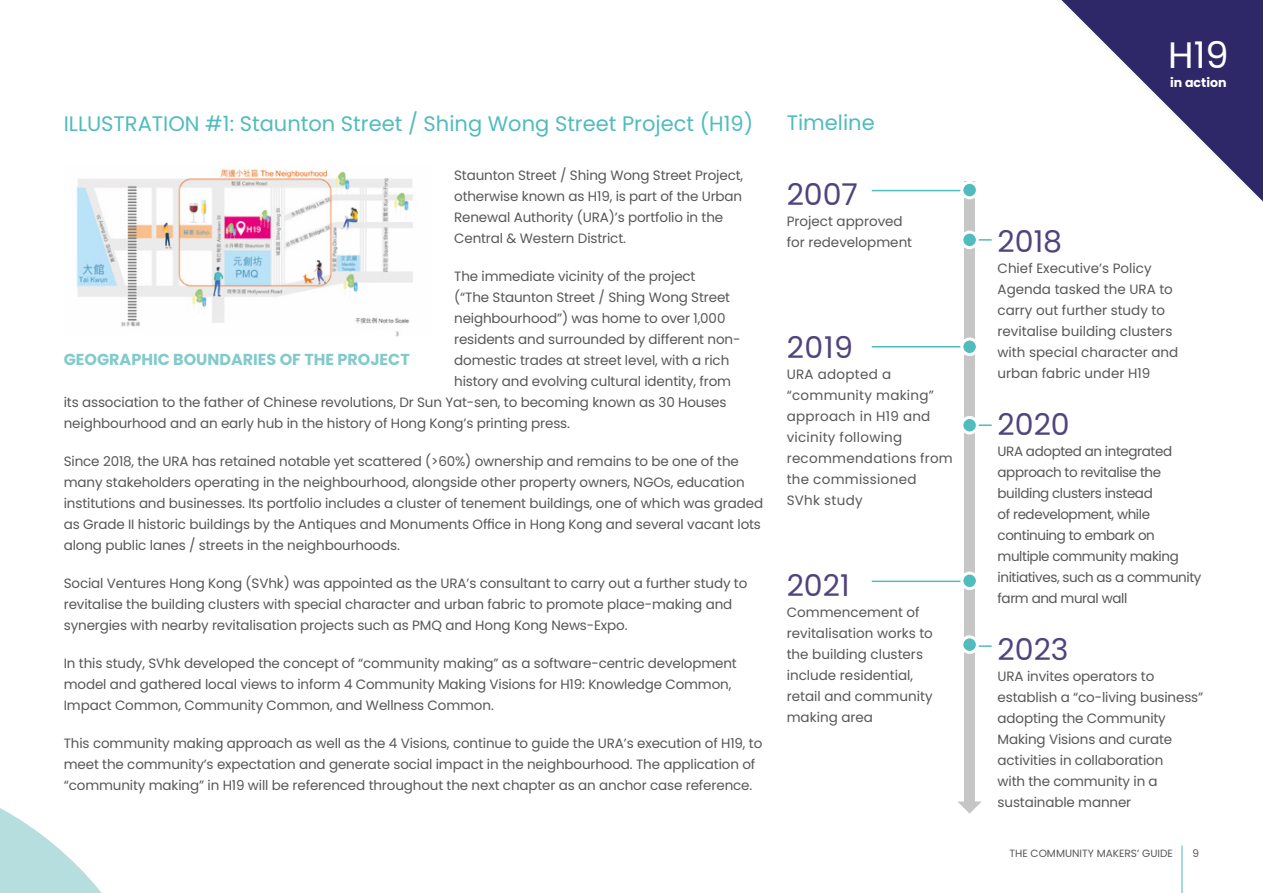
<style>
.page{position:relative;width:1263px;height:893px;background:#fff}
.page>*{position:absolute;margin:0;border:0;box-sizing:border-box;transform-origin:0 0}
.t1{font:36.75px "Poppins";color:#fff}
.t2{font:30px "Poppins";color:#51437d}
.t3{font:21px "Poppins";color:#50bcbd}
.t4{font:700 15.9px "Poppins";color:#82cacb}
.t5{font:13.5px/21px "Poppins";letter-spacing:-.01em;color:#575756}
.t6{font:13.5px/21px "Poppins";letter-spacing:-.03em;color:#575756}
.t7{font:13.5px/21px "Poppins";letter-spacing:.02em;color:#575756}
.t8{font:700 12.6px "Poppins";color:#fff}
.t9{font:10.5px "Poppins";color:#575756}
</style>
<div class="page">
<hr style="left:1181px;top:845px;width:1px;height:48px;background:#50bcbd">
<svg style="left:958px;top:801px;width:24px;height:13px"></svg>
<div style="left:964px;top:181px;width:10px;height:625px;background:#c6c6c6"></div>
<hr style="left:872px;top:190px;width:95px;height:1px;background:#50bcbd">
<hr style="left:968px;top:239px;width:24px;height:2px;background:#50bcbd">
<hr style="left:968px;top:424px;width:24px;height:2px;background:#50bcbd">
<hr style="left:968px;top:645px;width:24px;height:2px;background:#50bcbd">
<hr style="left:872px;top:346px;width:95px;height:1px;background:#50bcbd">
<hr style="left:872px;top:581px;width:95px;height:1px;background:#50bcbd">
<div style="left:962px;top:182px;width:15px;height:16px;background:#50bcbd;border-radius:50%"></div>
<div style="left:960px;top:181px;width:19px;height:18px;border:3px solid #fff;border-radius:50%"></div>
<svg style="left:962px;top:339px;width:15px;height:15px"></svg>
<div style="left:960px;top:337px;width:19px;height:19px;border:3px solid #fff;border-radius:50%"></div>
<div style="left:962px;top:232px;width:15px;height:16px;background:#50bcbd;border-radius:50%"></div>
<div style="left:960px;top:231px;width:19px;height:18px;border:3px solid #fff;border-radius:50%"></div>
<div style="left:962px;top:417px;width:15px;height:16px;background:#50bcbd;border-radius:50%"></div>
<div style="left:960px;top:416px;width:19px;height:18px;border:3px solid #fff;border-radius:50%"></div>
<div style="left:962px;top:637px;width:15px;height:15px;background:#50bcbd;border-radius:50%"></div>
<div style="left:960px;top:635px;width:19px;height:19px;border:3px solid #fff;border-radius:50%"></div>
<div style="left:962px;top:573px;width:15px;height:16px;background:#50bcbd;border-radius:50%"></div>
<div style="left:960px;top:572px;width:19px;height:18px;border:3px solid #fff;border-radius:50%"></div>
<svg style="left:0;top:808px;width:102px;height:85px"></svg>
<svg style="left:1061px;top:0;width:202px;height:202px"></svg>
<img style="left:76px;top:169px;width:337px;height:167px">
<h3 class="t3" style="left:64px;top:112px;width:691px">ILLUSTRATION #1: Staunton Street / Shing Wong Street Project (H19)</h3>
<h3 class="t3" style="left:787px;top:111px;width:89px">Timeline</h3>
<p class="t5" style="left:454px;top:165px;width:290px">Staunton Street / Shing Wong Street Project, otherwise known as H19, is part of the Urban Renewal Authority (URA)’s portfolio in the Central &amp; Western District.</p>
<p class="t5" style="left:454px;top:266px;width:243px">The immediate vicinity of the project</p>
<p class="t5" style="left:454px;top:287px;width:277px">(“The Staunton Street / Shing Wong Street</p>
<p class="t5" style="left:454px;top:308px;width:273px">neighbourhood”) was home to over 1,000</p>
<p class="t5" style="left:454px;top:329px;width:288px">residents and surrounded by different non-</p>
<p class="t5" style="left:454px;top:350px;width:277px">domestic trades at street level, with a rich</p>
<p class="t5" style="left:454px;top:371px;width:278px">history and evolving cultural identity, from</p>
<p class="t5" style="left:64px;top:392px;width:664px">its association to the father of Chinese revolutions, Dr Sun Yat-sen, to becoming known as 30 Houses</p>
<p class="t5" style="left:64px;top:413px;width:508px">neighbourhood and an early hub in the history of Hong Kong’s printing press.</p>
<p class="t5" style="left:64px;top:451px;width:701px">Since 2018, the URA has retained notable yet scattered (&gt;60%) ownership and remains to be one of the many stakeholders operating in the neighbourhood, alongside other property owners, NGOs, education institutions and businesses. Its portfolio includes a cluster of tenement buildings, one of which was graded as Grade II historic buildings by the Antiques and Monuments Office in Hong Kong and several vacant lots along public lanes / streets in the neighbourhoods.</p>
<p class="t5" style="left:64px;top:573px;width:685px">Social Ventures Hong Kong (SVhk) was appointed as the URA’s consultant to carry out a further study to revitalise the building clusters with special character and urban fabric to promote place-making and synergies with nearby revitalisation projects such as PMQ and Hong Kong News-Expo.</p>
<p class="t5" style="left:64px;top:653px;width:675px">In this study, SVhk developed the concept of “community making” as a software-centric development model and gathered local views to inform 4 Community Making Visions for H19: Knowledge Common,<br>Impact Common, Community Common, and Wellness Common.</p>
<p class="t5" style="left:64px;top:733px;width:700px">This community making approach as well as the 4 Visions, continue to guide the URA’s execution of H19, to meet the community’s expectation and generate social impact in the neighbourhood. The application of “community making” in H19 will be referenced throughout the next chapter as an anchor case reference.</p>
<p class="t4" style="left:64px;top:350px;width:347px">GEOGRAPHIC BOUNDARIES OF THE PROJECT</p>
<h2 class="t2" style="left:787px;top:177px;width:73px">2007</h2>
<p class="t5" style="left:787px;top:211px;width:127px">Project approved for redevelopment</p>
<h2 class="t2" style="left:787px;top:330px;width:68px">2019</h2>
<p class="t7" style="left:787px;top:364px;width:168px">URA adopted a “community making” approach in H19 and vicinity following recommendations from the commissioned<br>SVhk study</p>
<h2 class="t2" style="left:787px;top:568px;width:64px">2021</h2>
<p class="t5" style="left:787px;top:601px;width:148px">Commencement of revitalisation works to the building clusters include residential, retail and community making area</p>
<h1 class="t1" style="left:1168px;top:34px;width:62px">H19</h1>
<p class="t8" style="left:1170px;top:76px;width:58px">in action</p>
<h2 class="t2" style="left:997px;top:224px;width:66px">2018</h2>
<p class="t5" style="left:997px;top:257px;width:182px">Chief Executive’s Policy<br>Agenda tasked the URA to carry out further study to revitalise building clusters with special character and urban fabric under H19</p>
<h2 class="t2" style="left:997px;top:407px;width:74px">2020</h2>
<p class="t6" style="left:997px;top:440px;width:205px">URA adopted an integrated approach to revitalise the building clusters instead<br>of redevelopment, while continuing to embark on multiple community making initiatives, such as a community farm and mural wall</p>
<h2 class="t2" style="left:997px;top:632px;width:73px">2023</h2>
<p class="t5" style="left:997px;top:666px;width:207px">URA invites operators to establish a “co-living business” adopting the Community<br>Making Visions and curate activities in collaboration<br>with the community in a sustainable manner</p>
<p class="t9" style="left:1009px;top:847px;width:165px">THE COMMUNITY MAKERS’ GUIDE</p>
<p class="t9" style="left:1192px;top:847px;width:8px">9</p>
</div>
